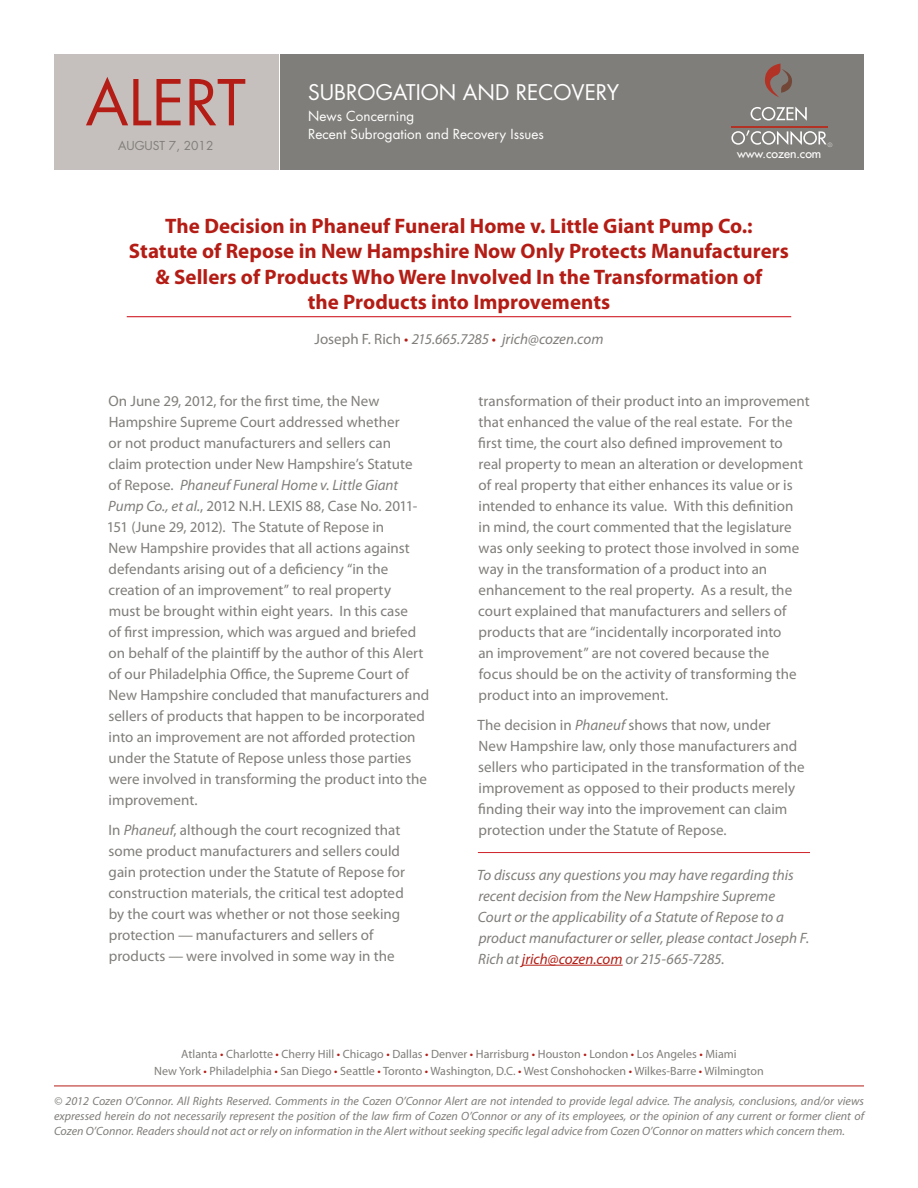
<style>
.page{position:relative;width:918px;height:1188px;background:#fff}
.page>*{position:absolute;margin:0;border:0;box-sizing:border-box;transform-origin:0 0}
.BODY_COPY{font:61.5px "Futura";color:#b41d15}
.t1{font:700 21px/25.5px "Myriad Pro";color:#b41d15;text-align:center}
.t2{font:21px "Futura";color:#fff}
.BODY_COPY-2{font:15px/21px "Myriad Pro";color:#807e7a}
.FOR_MORE_INFO{font:italic 15px/21px "Myriad Pro";color:#807e7a}
.BODY_COPY-3{font:italic 15px "Myriad Pro";letter-spacing:-.005em;color:#807e7a}
.t3{font:13.5px "Futura";color:#fff}
.t4{font:12.15px "Futura";color:#fff}
.BODY_COPY-4{font:italic 12px/15px "Myriad Pro";color:#807e7a;text-align:justify}
.BODY_COPY-5{font:12px "Myriad Pro";color:#807e7a}
.BODY_COPY-6{font:12px "Futura";color:#807e7a}
.t5{font:7.65px "Courier New";color:#fff}
.s1{font-style:normal}
.s2{font-style:normal;color:#b41d15}
.s3{font-style:italic}
.s4{color:#b41d15}
</style>
<div class="page">
<div style="left:54px;top:55px;width:224px;height:115px;background:#c5c0bd"></div>
<div style="left:281px;top:55px;width:583px;height:115px;background:#807e7a"></div>
<svg style="left:751px;top:107px;width:56px;height:14px"></svg>
<svg style="left:731px;top:130px;width:96px;height:15px"></svg>
<hr style="left:731px;top:126px;width:96px;height:1px;background:#b23326">
<svg style="left:765px;top:64px;width:27px;height:33px"></svg>
<hr style="left:127px;top:316px;width:664px;height:1px;background:#d1232a">
<hr style="left:478px;top:852px;width:332px;height:1px;background:#d1232a">
<hr style="left:522px;top:965px;width:101px;height:1px;background:#b41d15">
<hr style="left:54px;top:1086px;width:810px;height:1px;background:#b41d15">
<p class="BODY_COPY" style="left:86px;top:63px;width:162px">ALERT</p>
<p class="BODY_COPY-6" style="left:118px;top:138px;width:97px">AUGUST 7, 2012</p>
<p class="t2" style="left:308px;top:79px;width:313px">SUBROGATION AND RECOVERY</p>
<p class="t3" style="left:308px;top:108px;width:108px">News Concerning</p>
<p class="t3" style="left:308px;top:126px;width:237px">Recent Subrogation and Recovery Issues</p>
<p class="t5" style="left:828px;top:140px;width:6px">®</p>
<p class="t4" style="left:737px;top:146px;width:86px">www.cozen.com</p>
<p class="t1" style="left:129px;top:212px;width:662px">The Decision in Phaneuf Funeral Home v. Little Giant Pump Co.:<br>Statute of Repose in New Hampshire Now Only Protects Manufacturers &amp; Sellers of Products Who Were Involved In the Transformation of<br>the Products into Improvements</p>
<p class="BODY_COPY-3" style="left:314px;top:330px;width:291px"><span class="s1">Joseph F. Rich</span> <span class="s2">•</span> 215.665.7285 <span class="s2">•</span> jrich@cozen.com</p>
<p class="BODY_COPY-2" style="left:107px;top:390px;width:324px">On June 29, 2012, for the first time, the New Hampshire Supreme Court addressed whether<br>or not product manufacturers and sellers can<br>claim protection under New Hampshire’s Statute<br>of Repose. <span class="s3">Phaneuf Funeral Home v. Little Giant Pump Co., et al.</span>, 2012 N.H. LEXIS 88, Case No. 2011- 151 (June 29, 2012). The Statute of Repose in<br>New Hampshire provides that all actions against defendants arising out of a deficiency “in the creation of an improvement” to real property<br>must be brought within eight years. In this case<br>of first impression, which was argued and briefed on behalf of the plaintiff by the author of this Alert of our Philadelphia Office, the Supreme Court of New Hampshire concluded that manufacturers and sellers of products that happen to be incorporated into an improvement are not afforded protection under the Statute of Repose unless those parties were involved in transforming the product into the improvement.</p>
<p class="BODY_COPY-2" style="left:108px;top:820px;width:298px">In <span class="s3">Phaneuf</span>, although the court recognized that some product manufacturers and sellers could gain protection under the Statute of Repose for construction materials, the critical test adopted by the court was whether or not those seeking protection — manufacturers and sellers of products — were involved in some way in the</p>
<p class="BODY_COPY-2" style="left:478px;top:390px;width:333px">transformation of their product into an improvement that enhanced the value of the real estate. For the first time, the court also defined improvement to real property to mean an alteration or development of real property that either enhances its value or is intended to enhance its value. With this definition<br>in mind, the court commented that the legislature was only seeking to protect those involved in some way in the transformation of a product into an enhancement to the real property. As a result, the court explained that manufacturers and sellers of products that are “incidentally incorporated into<br>an improvement” are not covered because the<br>focus should be on the activity of transforming the product into an improvement.</p>
<p class="BODY_COPY-2" style="left:478px;top:715px;width:329px">The decision in <span class="s3">Phaneuf</span> shows that now, under<br>New Hampshire law, only those manufacturers and sellers who participated in the transformation of the improvement as opposed to their products merely finding their way into the improvement can claim protection under the Statute of Repose.</p>
<p class="FOR_MORE_INFO" style="left:477px;top:864px;width:334px">To discuss any questions you may have regarding this recent decision from the New Hampshire Supreme Court or the applicability of a Statute of Repose to a product manufacturer or seller, please contact Joseph F.<br>Rich at <span class="s4">jrich@cozen.com</span> or 215-665-7285.</p>
<p class="BODY_COPY-5" style="left:181px;top:1046px;width:557px">Atlanta <span class="s4">•</span> Charlotte <span class="s4">•</span> Cherry Hill <span class="s4">•</span> Chicago <span class="s4">•</span> Dallas <span class="s4">•</span> Denver <span class="s4">•</span> Harrisburg <span class="s4">•</span> Houston <span class="s4">•</span> London <span class="s4">•</span> Los Angeles <span class="s4">•</span> Miami</p>
<p class="BODY_COPY-5" style="left:154px;top:1063px;width:611px">New York <span class="s4">•</span> Philadelphia <span class="s4">•</span> San Diego <span class="s4">•</span> Seattle <span class="s4">•</span> Toronto <span class="s4">•</span> Washington, D.C. <span class="s4">•</span> West Conshohocken <span class="s4">•</span> Wilkes-Barre <span class="s4">•</span> Wilmington</p>
<p class="BODY_COPY-4" style="left:54px;top:1094px;width:812px">© 2012 Cozen O’Connor. All Rights Reserved. Comments in the Cozen O’Connor Alert are not intended to provide legal advice. The analysis, conclusions, and/or views expressed herein do not necessarily represent the position of the law firm of Cozen O’Connor or any of its employees, or the opinion of any current or former client of Cozen O’Connor. Readers should not act or rely on information in the Alert without seeking specific legal advice from Cozen O’Connor on matters which concern them.</p>
</div>
